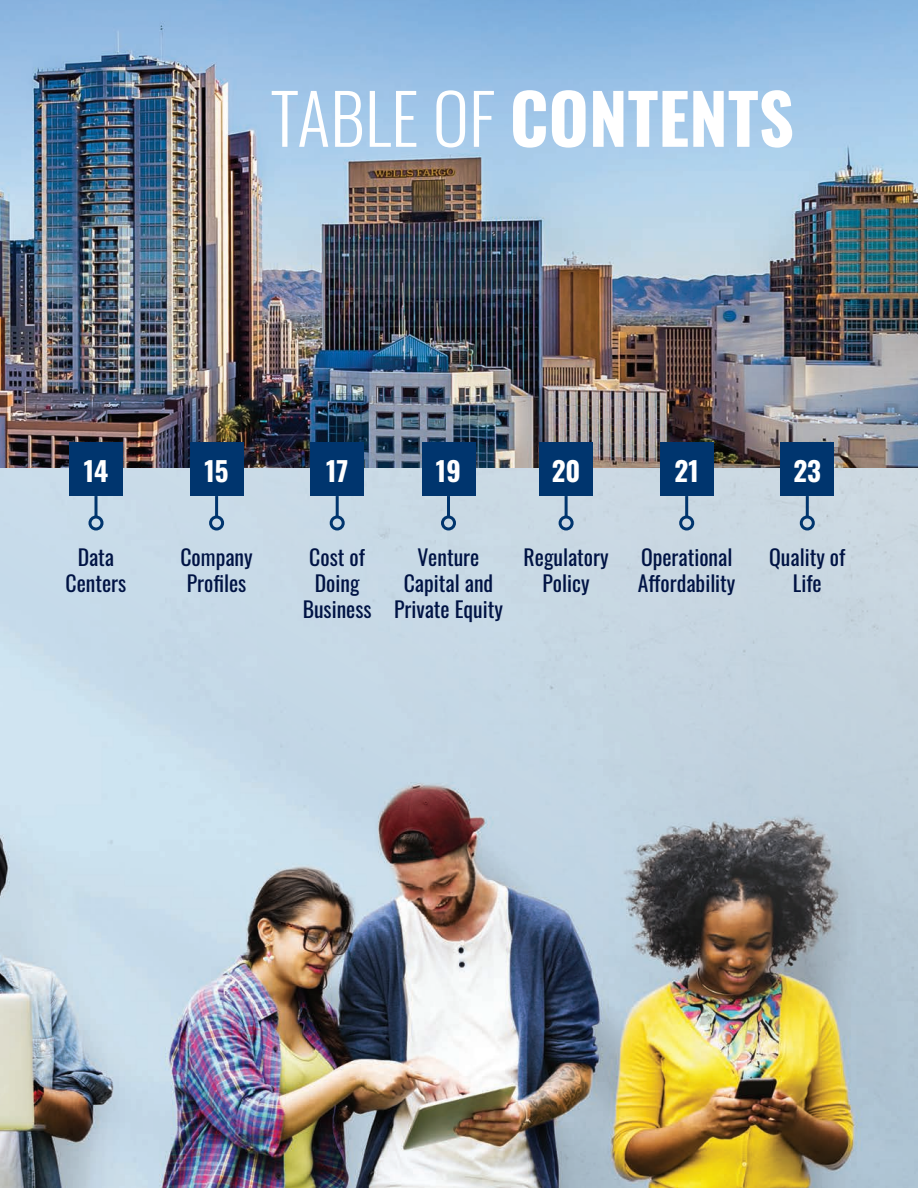
<style>
.page{position:relative;width:918px;height:1188px;background:#fff}
.page>*{position:absolute;margin:0;border:0;box-sizing:border-box;transform-origin:0 0}
.t1{font:700 69px "Oswald";color:#fff}
.t2{font:700 27px "Oswald";color:#fff}
.t3{font:21.75px/26.1px "Oswald";color:#001344;text-align:center}
.s1{font-weight:300}
</style>
<div class="page">
<img style="left:0;top:467px;width:918px;height:721px">
<img style="left:0;top:0;width:918px;height:467px">
<div style="left:539px;top:442px;width:54px;height:54px;background:#00356e"></div>
<div style="left:660px;top:442px;width:53px;height:54px;background:#00356e"></div>
<div style="left:781px;top:442px;width:53px;height:54px;background:#00356e"></div>
<hr style="left:565px;top:496px;width:3px;height:21px;background:#00356e">
<div style="left:559px;top:516px;width:15px;height:15px;border:3px solid #00356e;border-radius:50%"></div>
<hr style="left:685px;top:496px;width:3px;height:21px;background:#00356e">
<div style="left:679px;top:516px;width:15px;height:15px;border:3px solid #00356e;border-radius:50%"></div>
<hr style="left:806px;top:496px;width:3px;height:21px;background:#00356e">
<div style="left:800px;top:516px;width:15px;height:15px;border:3px solid #00356e;border-radius:50%"></div>
<div style="left:310px;top:442px;width:54px;height:54px;background:#00356e"></div>
<hr style="left:336px;top:496px;width:3px;height:21px;background:#00356e">
<div style="left:330px;top:516px;width:15px;height:15px;border:3px solid #00356e;border-radius:50%"></div>
<div style="left:190px;top:442px;width:53px;height:54px;background:#00356e"></div>
<hr style="left:215px;top:496px;width:3px;height:21px;background:#00356e">
<div style="left:209px;top:516px;width:15px;height:15px;border:3px solid #00356e;border-radius:50%"></div>
<div style="left:69px;top:442px;width:54px;height:54px;background:#00356e"></div>
<svg style="left:94px;top:496px;width:4px;height:20px"></svg>
<div style="left:88px;top:516px;width:16px;height:15px;border:3px solid #00356e;border-radius:50%"></div>
<div style="left:422px;top:442px;width:53px;height:54px;background:#00356e"></div>
<hr style="left:447px;top:496px;width:3px;height:21px;background:#00356e">
<div style="left:441px;top:516px;width:15px;height:15px;border:3px solid #00356e;border-radius:50%"></div>
<p class="t1" style="left:270px;top:83px;width:525px"><span class="s1">TABLE OF</span> CONTENTS</p>
<p class="t2" style="left:84px;top:457px;width:26px">14</p>
<p class="t3" style="left:66px;top:542px;width:62px">Data<br>Centers</p>
<p class="t2" style="left:204px;top:457px;width:26px">15</p>
<p class="t3" style="left:180px;top:542px;width:74px;text-align:left">Company<br>Profiles</p>
<p class="t2" style="left:326px;top:457px;width:24px">17</p>
<p class="t2" style="left:436px;top:457px;width:27px">19</p>
<p class="t2" style="left:552px;top:457px;width:30px">20</p>
<p class="t2" style="left:675px;top:457px;width:26px">21</p>
<p class="t2" style="left:793px;top:457px;width:29px">23</p>
<p class="t3" style="left:303px;top:542px;width:71px">Cost of<br>Doing<br>Business</p>
<p class="t3" style="left:394px;top:542px;width:110px">Venture<br>Capital and<br>Private Equity</p>
<p class="t3" style="left:524px;top:542px;width:86px">Regulatory<br>Policy</p>
<p class="t3" style="left:638px;top:542px;width:99px;text-align:left">Operational<br>Affordability</p>
<p class="t3" style="left:769px;top:542px;width:78px">Quality of</p>
<p class="t3" style="left:793px;top:568px;width:31px">Life</p>
</div>
